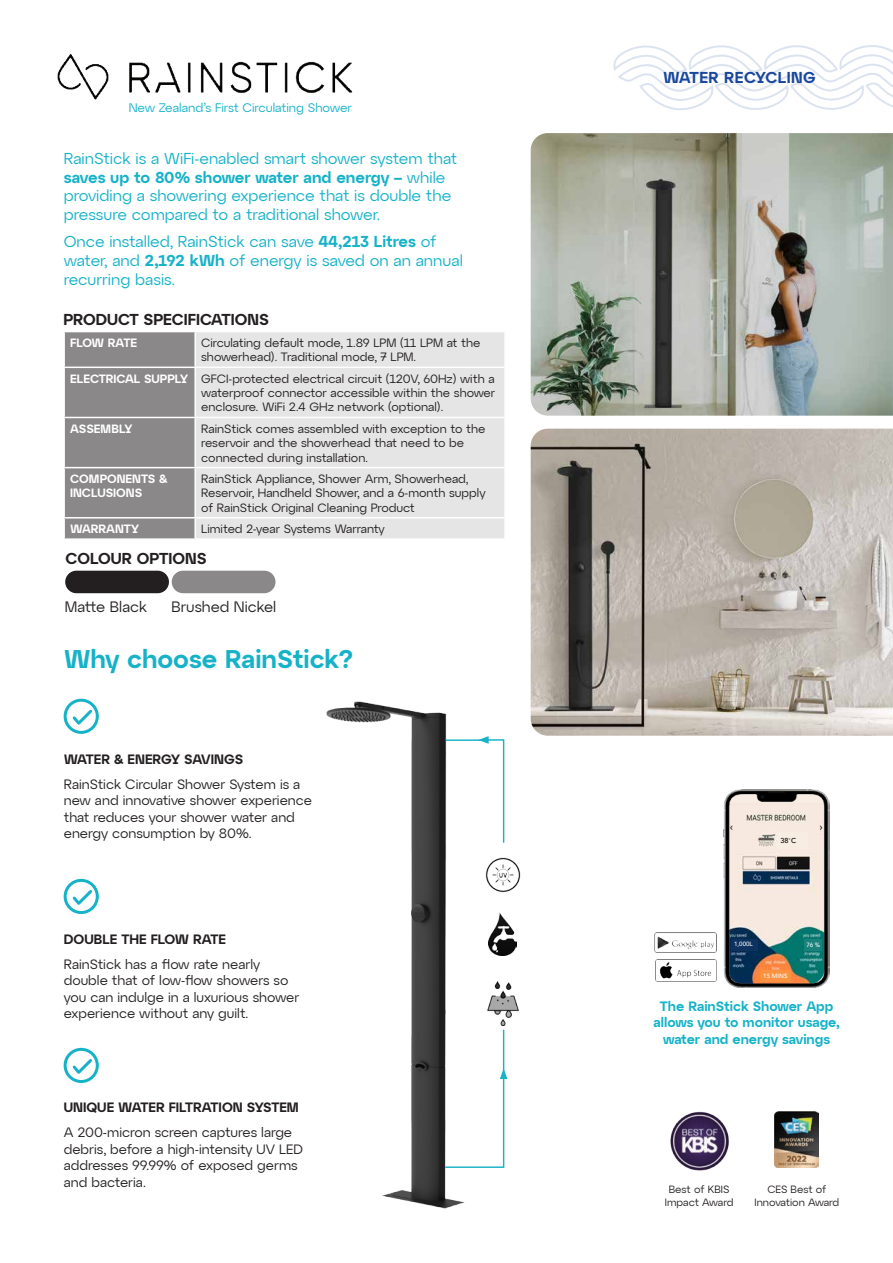
<style>
.page{position:relative;width:893px;height:1263px;background:#fff}
.page>*{position:absolute;margin:0;border:0;box-sizing:border-box;transform-origin:0 0}
.t1{font:600 25.5px "Atyp Display";color:#15b2c8}
.t2{font:15.75px/18.8px "Atyp Display";color:#15b2c8}
.t3{font:600 15.75px "Atyp Display";color:#231f20}
.t4{font:600 15.75px "Atyp Display";letter-spacing:.025em;color:#19479c}
.t5{font:15px "Atyp Display";color:#231f20}
.t6{font:13.5px/16.5px "Atyp Display";color:#231f20}
.t7{font:600 13.5px/16.2px "Atyp Display";color:#15b2c8;text-align:center}
.t8{font:600 13.5px "Atyp Display";color:#231f20}
.t9{font:12.3px "Atyp Display";color:#15b2c8}
.t10{font:12px/14.4px "Atyp Display";color:#231f20}
.t11{font:600 12px "Atyp Display";color:#fff}
.t12{font:600 12px "Atyp Display";letter-spacing:-.02em;color:#fff}
.t13{font:10.5px/12.6px "Atyp Display";color:#231f20;text-align:center}
.t14{font:500 7.2px "Avenir";color:#000}
.t15{font:500 6.15px "Avenir";color:#fff}
.s1{font-weight:600}
</style>
<div class="page">
<svg style="left:613px;top:45px;width:280px;height:65px"></svg>
<img style="left:129px;top:61px;width:224px;height:32px">
<img style="left:57px;top:54px;width:52px;height:46px">
<div style="left:65px;top:332px;width:129px;height:206px;background:#8a8888"></div>
<div style="left:196px;top:332px;width:308px;height:206px;background:#e5e5e5"></div>
<hr style="left:63px;top:367px;width:132px;height:1px;background:#fff">
<hr style="left:195px;top:367px;width:311px;height:1px;background:#fff">
<hr style="left:63px;top:417px;width:132px;height:1px;background:#fff">
<hr style="left:195px;top:417px;width:311px;height:1px;background:#fff">
<hr style="left:63px;top:467px;width:132px;height:1px;background:#fff">
<hr style="left:195px;top:467px;width:311px;height:1px;background:#fff">
<hr style="left:63px;top:517px;width:132px;height:1px;background:#fff">
<hr style="left:195px;top:517px;width:311px;height:1px;background:#fff">
<div style="left:65px;top:571px;width:104px;height:22px;background:#231f20;border-radius:11px"></div>
<div style="left:172px;top:571px;width:103px;height:22px;background:#8a8888;border-radius:11px"></div>
<img style="left:655px;top:960px;width:61px;height:21px">
<img style="left:655px;top:932px;width:61px;height:20px">
<div style="left:670px;top:934px;width:28px;height:5px;background:#fff"></div>
<div style="left:672px;top:964px;width:41px;height:5px;background:#fff"></div>
<img style="left:724px;top:790px;width:105px;height:197px">
<img style="left:775px;top:1111px;width:44px;height:57px">
<img style="left:670px;top:1111px;width:59px;height:60px">
<img style="left:489px;top:981px;width:30px;height:44px">
<img style="left:489px;top:857px;width:32px;height:36px">
<img style="left:489px;top:912px;width:28px;height:44px">
<img style="left:326px;top:701px;width:163px;height:508px">
<svg style="left:444px;top:1068px;width:63px;height:100px"></svg>
<svg style="left:478px;top:736px;width:27px;height:108px"></svg>
<hr style="left:503px;top:1030px;width:1px;height:43px;background:#15b2c8">
<hr style="left:446px;top:739px;width:42px;height:2px;background:#15b2c8">
<img style="left:531px;top:133px;width:362px;height:283px">
<img style="left:531px;top:429px;width:362px;height:307px">
<div style="left:64px;top:699px;width:35px;height:35px;border:3px solid #15b2c8;border-radius:50%"></div>
<svg style="left:70px;top:707px;width:25px;height:21px"></svg>
<div style="left:64px;top:879px;width:35px;height:35px;border:3px solid #15b2c8;border-radius:50%"></div>
<svg style="left:70px;top:887px;width:25px;height:21px"></svg>
<div style="left:64px;top:1048px;width:35px;height:35px;border:3px solid #15b2c8;border-radius:50%"></div>
<svg style="left:70px;top:1056px;width:25px;height:21px"></svg>
<p class="t9" style="left:129px;top:98px;width:225px">New Zealand’s First Circulating Shower</p>
<p class="t2" style="left:64px;top:148px;width:395px">RainStick is a WiFi-enabled smart shower system that <span class="s1">saves up to 80% shower water and energy –</span> while providing a showering experience that is double the pressure compared to a traditional shower.</p>
<p class="t2" style="left:64px;top:232px;width:401px">Once installed, RainStick can save <span class="s1">44,213 Litres</span> of water, and <span class="s1">2,192 kWh</span> of energy is saved on an annual recurring basis.</p>
<p class="t3" style="left:63px;top:307px;width:207px">PRODUCT SPECIFICATIONS</p>
<p class="t12" style="left:70px;top:333px;width:69px">FLOW RATE</p>
<p class="t10" style="left:201px;top:335px;width:281px">Circulating default mode, 1.89 LPM (11 LPM at the showerhead). Traditional mode, 7 LPM.</p>
<p class="t11" style="left:70px;top:369px;width:120px">ELECTRICAL SUPPLY</p>
<p class="t10" style="left:201px;top:371px;width:296px;text-align:justify">GFCI-protected electrical circuit (120V, 60Hz) with a waterproof connector accessible within the shower enclosure. WiFi 2.4 GHz network (optional).</p>
<p class="t11" style="left:70px;top:419px;width:64px">ASSEMBLY</p>
<p class="t10" style="left:201px;top:421px;width:286px">RainStick comes assembled with exception to the reservoir and the showerhead that need to be connected during installation.</p>
<p class="t11" style="left:70px;top:469px;width:99px">COMPONENTS &amp;</p>
<p class="t11" style="left:70px;top:484px;width:74px">INCLUSIONS</p>
<p class="t10" style="left:201px;top:471px;width:286px">RainStick Appliance, Shower Arm, Showerhead,<br>Reservoir, Handheld Shower, and a 6-month supply of RainStick Original Cleaning Product</p>
<p class="t11" style="left:70px;top:520px;width:71px">WARRANTY</p>
<p class="t10" style="left:201px;top:521px;width:185px">Limited 2-year Systems Warranty</p>
<p class="t3" style="left:66px;top:546px;width:143px">COLOUR OPTIONS</p>
<p class="t5" style="left:65px;top:595px;width:84px">Matte Black</p>
<p class="t5" style="left:172px;top:595px;width:106px">Brushed Nickel</p>
<p class="t1" style="left:64px;top:639px;width:291px">Why choose RainStick?</p>
<p class="t8" style="left:64px;top:748px;width:181px">WATER &amp; ENERGY SAVINGS</p>
<p class="t6" style="left:64px;top:775px;width:250px">RainStick Circular Shower System is a new and innovative shower experience that reduces your shower water and energy consumption by 80%.</p>
<p class="t8" style="left:64px;top:928px;width:164px">DOUBLE THE FLOW RATE</p>
<p class="t6" style="left:64px;top:955px;width:237px">RainStick has a flow rate nearly double that of low-flow showers so you can indulge in a luxurious shower experience without any guilt.</p>
<p class="t8" style="left:64px;top:1097px;width:237px">UNIQUE WATER FILTRATION SYSTEM</p>
<p class="t6" style="left:64px;top:1124px;width:241px">A 200-micron screen captures large debris, before a high-intensity UV LED addresses 99.99% of exposed germs and bacteria.</p>
<p class="t4" style="left:663px;top:65px;width:154px">WATER RECYCLING</p>
<p class="t14" style="left:780px;top:834px;width:17px">38<sup>°</sup> C</p>
<p class="t15" style="left:734px;top:939px;width:20px">1,000L</p>
<p class="t15" style="left:806px;top:939px;width:15px">76 %</p>
<p class="t15" style="left:763px;top:970px;width:26px">15 MINS</p>
<p class="t7" style="left:654px;top:997px;width:188px">The RainStick Shower App allows you to monitor usage, water and energy savings</p>
<p class="t13" style="left:669px;top:1182px;width:62px">Best of KBIS</p>
<p class="t13" style="left:665px;top:1195px;width:70px">Impact Award</p>
<p class="t13" style="left:755px;top:1182px;width:86px">CES Best of<br>Innovation Award</p>
</div>
